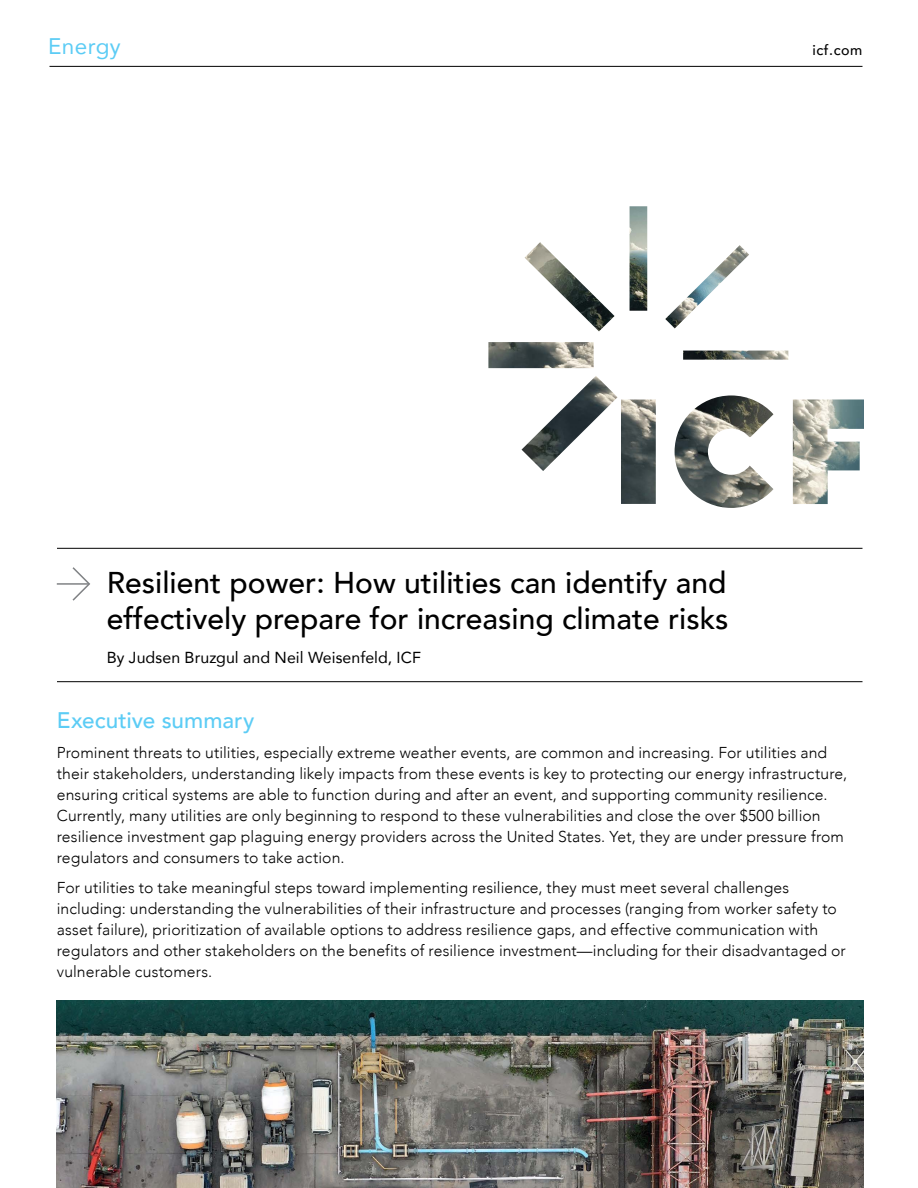
<style>
.page{position:relative;width:918px;height:1188px;background:#fff}
.page>*{position:absolute;margin:0;border:0;box-sizing:border-box;transform-origin:0 0}
.t1{font:500 30px/36px "Avenir";color:#000}
.t2{font:500 22.5px "Avenir";color:#5cccf5}
.t3{font:22.5px "Avenir";letter-spacing:.02em;color:#5cccf5}
.t4{font:15.9px "Avenir";letter-spacing:.005em;color:#000}
.t5{font:300 15.75px/21px "Avenir";letter-spacing:.005em;color:#000}
.t6{font:500 14.25px "Avenir";letter-spacing:.04em;color:#000}
</style>
<div class="page">
<hr style="left:50px;top:66px;width:812px;height:1px;background:#000">
<hr style="left:57px;top:548px;width:805px;height:1px;background:#000">
<img style="left:57px;top:1000px;width:807px;height:188px">
<img style="left:488px;top:206px;width:376px;height:302px">
<hr style="left:57px;top:681px;width:805px;height:1px;background:#000">
<svg style="left:72px;top:567px;width:18px;height:34px"></svg>
<hr style="left:57px;top:583px;width:32px;height:2px;background:#808285">
<h2 class="t3" style="left:48px;top:28px;width:74px">Energy</h2>
<p class="t6" style="left:812px;top:37px;width:52px">icf.com</p>
<h1 class="t1" style="left:107px;top:563px;width:623px">Resilient power: How utilities can identify and effectively prepare for increasing climate risks</h1>
<p class="t4" style="left:107px;top:645px;width:315px">By Judsen Bruzgul and Neil Weisenfeld, ICF</p>
<h2 class="t2" style="left:57px;top:700px;width:199px">Executive summary</h2>
<p class="t5" style="left:57px;top:742px;width:792px">Prominent threats to utilities, especially extreme weather events, are common and increasing. For utilities and their stakeholders, understanding likely impacts from these events is key to protecting our energy infrastructure, ensuring critical systems are able to function during and after an event, and supporting community resilience.<br>Currently, many utilities are only beginning to respond to these vulnerabilities and close the over $500 billion resilience investment gap plaguing energy providers across the United States. Yet, they are under pressure from regulators and consumers to take action.</p>
<p class="t5" style="left:57px;top:877px;width:791px">For utilities to take meaningful steps toward implementing resilience, they must meet several challenges including: understanding the vulnerabilities of their infrastructure and processes (ranging from worker safety to asset failure), prioritization of available options to address resilience gaps, and effective communication with regulators and other stakeholders on the benefits of resilience investment—including for their disadvantaged or vulnerable customers.</p>
</div>
